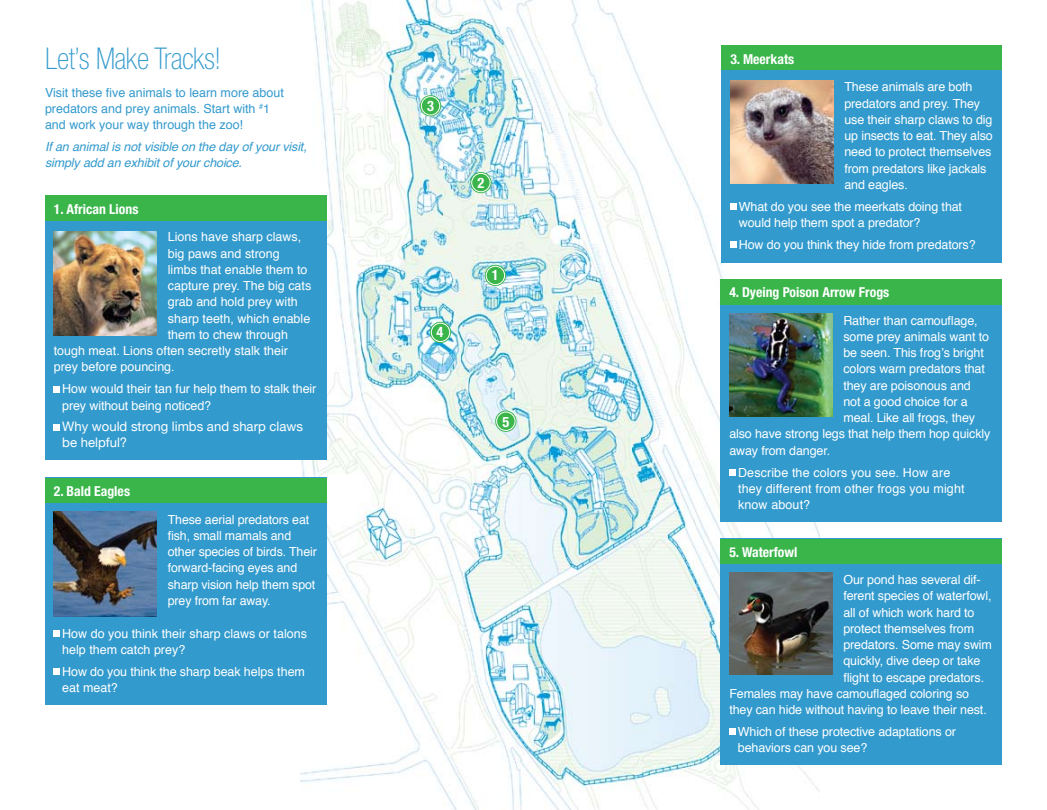
<style>
.page{position:relative;width:1047px;height:810px;background:#fff}
.page>*{position:absolute;margin:0;border:0;box-sizing:border-box;transform-origin:0 0}
.t1{font:100 condensed 30px "Helvetica Neue";letter-spacing:-.01em;color:#339acd}
.t2{font:700 condensed 14.38px "Helvetica Neue";color:#fff}
.t3{font:700 condensed 13.75px "Helvetica Neue";color:#fff}
.t4{font:13.12px/15.8px "Helvetica Neue";color:#fff}
.t5{font:12.5px/16.2px "Helvetica";letter-spacing:-.01em;color:#fff}
.t6{font:12.5px/16.2px "Helvetica";color:#339acd}
.t7{font:12.5px/16.2px "Helvetica";letter-spacing:.01em;color:#fff}
.t8{font:italic 12.5px/16.2px "Helvetica";letter-spacing:-.01em;color:#339acd}
</style>
<div class="page">
<img style="left:301px;top:0;width:518px;height:810px">
<svg style="left:485px;top:265px;width:21px;height:21px"></svg>
<div style="left:486px;top:266px;width:19px;height:19px;border:1px solid #fff;border-radius:50%"></div>
<svg style="left:420px;top:95px;width:21px;height:21px"></svg>
<div style="left:421px;top:96px;width:19px;height:19px;border:1px solid #fff;border-radius:50%"></div>
<svg style="left:470px;top:172px;width:21px;height:21px"></svg>
<div style="left:471px;top:173px;width:19px;height:19px;border:1px solid #fff;border-radius:50%"></div>
<svg style="left:430px;top:322px;width:21px;height:21px"></svg>
<div style="left:431px;top:323px;width:19px;height:19px;border:1px solid #fff;border-radius:50%"></div>
<svg style="left:495px;top:411px;width:21px;height:21px"></svg>
<div style="left:496px;top:412px;width:19px;height:19px;border:1px solid #fff;border-radius:50%"></div>
<div style="left:721px;top:45px;width:281px;height:217px;background:#329acd"></div>
<div style="left:721px;top:45px;width:281px;height:25px;background:#39b54a"></div>
<div style="left:730px;top:203px;width:6px;height:7px;background:#fff"></div>
<div style="left:730px;top:241px;width:6px;height:7px;background:#fff"></div>
<img style="left:730px;top:81px;width:103px;height:103px">
<div style="left:720px;top:539px;width:282px;height:226px;background:#329acd"></div>
<div style="left:720px;top:539px;width:282px;height:25px;background:#39b54a"></div>
<svg style="left:729px;top:729px;width:6px;height:6px"></svg>
<img style="left:729px;top:573px;width:103px;height:102px">
<div style="left:45px;top:196px;width:281px;height:264px;background:#329acd"></div>
<div style="left:45px;top:196px;width:281px;height:25px;background:#39b54a"></div>
<svg style="left:54px;top:386px;width:6px;height:6px"></svg>
<div style="left:54px;top:424px;width:6px;height:7px;background:#fff"></div>
<img style="left:54px;top:231px;width:103px;height:105px">
<div style="left:45px;top:478px;width:281px;height:227px;background:#329acd"></div>
<div style="left:45px;top:478px;width:281px;height:25px;background:#39b54a"></div>
<svg style="left:54px;top:631px;width:6px;height:6px"></svg>
<svg style="left:54px;top:669px;width:6px;height:6px"></svg>
<img style="left:54px;top:512px;width:103px;height:104px">
<div style="left:720px;top:279px;width:282px;height:243px;background:#329acd"></div>
<div style="left:720px;top:279px;width:282px;height:25px;background:#39b54a"></div>
<div style="left:729px;top:469px;width:6px;height:7px;background:#fff"></div>
<img style="left:729px;top:314px;width:103px;height:102px">
<h1 class="t1" style="left:45px;top:42px;width:177px">Let’s Make Tracks!</h1>
<p class="t6" style="left:45px;top:85px;width:240px">Visit these five animals to learn more about predators and prey animals. Start with <sup>#</sup>1 and work your way through the zoo!</p>
<p class="t8" style="left:45px;top:139px;width:263px">If an animal is not visible on the day of your visit, simply add an exhibit of your choice.</p>
<p class="t3" style="left:54px;top:201px;width:86px">1. African Lions</p>
<p class="t5" style="left:168px;top:229px;width:135px">Lions have sharp claws,</p>
<p class="t5" style="left:168px;top:246px;width:113px">big paws and strong</p>
<p class="t5" style="left:168px;top:262px;width:141px">limbs that enable them to</p>
<p class="t5" style="left:168px;top:278px;width:145px">capture prey. The big cats</p>
<p class="t5" style="left:168px;top:294px;width:131px">grab and hold prey with</p>
<p class="t5" style="left:168px;top:311px;width:144px">sharp teeth, which enable</p>
<p class="t5" style="left:168px;top:327px;width:122px">them to chew through</p>
<p class="t5" style="left:54px;top:343px;width:236px">tough meat. Lions often secretly stalk their</p>
<p class="t5" style="left:54px;top:359px;width:122px">prey before pouncing.</p>
<p class="t5" style="left:62px;top:381px;width:255px">How would their tan fur help them to stalk their prey without being noticed?</p>
<p class="t4" style="left:62px;top:419px;width:242px">Why would strong limbs and sharp claws be helpful?</p>
<p class="t3" style="left:54px;top:483px;width:78px">2. Bald Eagles</p>
<p class="t5" style="left:168px;top:511px;width:150px">These aerial predators eat fish, small mamals and other species of birds. Their forward-facing eyes and sharp vision help them spot prey from far away.</p>
<p class="t5" style="left:62px;top:626px;width:246px">How do you think their sharp claws or talons help them catch prey?</p>
<p class="t5" style="left:62px;top:664px;width:244px">How do you think the sharp beak helps them eat meat?</p>
<p class="t2" style="left:427px;top:97px;width:8px">3</p>
<p class="t2" style="left:436px;top:323px;width:8px">4</p>
<p class="t2" style="left:477px;top:174px;width:8px">2</p>
<p class="t2" style="left:492px;top:266px;width:8px">1</p>
<p class="t2" style="left:502px;top:413px;width:8px">5</p>
<p class="t3" style="left:730px;top:51px;width:65px">3. Meerkats</p>
<p class="t5" style="left:844px;top:79px;width:150px">These animals are both predators and prey. They use their sharp claws to dig up insects to eat. They also need to protect themselves from predators like jackals and eagles.</p>
<p class="t5" style="left:739px;top:198px;width:225px">What do you see the meerkats doing that would help them spot a predator?</p>
<p class="t5" style="left:739px;top:237px;width:238px">How do you think they hide from predators?</p>
<p class="t3" style="left:729px;top:284px;width:161px">4. Dyeing Poison Arrow Frogs</p>
<p class="t5" style="left:843px;top:313px;width:136px">Rather than camouflage,</p>
<p class="t5" style="left:843px;top:329px;width:147px">some prey animals want to</p>
<p class="t5" style="left:843px;top:345px;width:142px">be seen. This frog’s bright</p>
<p class="t5" style="left:843px;top:361px;width:143px">colors warn predators that</p>
<p class="t5" style="left:843px;top:378px;width:129px">they are poisonous and</p>
<p class="t5" style="left:843px;top:394px;width:126px">not a good choice for a</p>
<p class="t5" style="left:843px;top:410px;width:133px">meal. Like all frogs, they</p>
<p class="t5" style="left:729px;top:426px;width:262px">also have strong legs that help them hop quickly</p>
<p class="t5" style="left:729px;top:443px;width:102px">away from danger.</p>
<p class="t7" style="left:738px;top:464px;width:228px">Describe the colors you see. How are they different from other frogs you might know about?</p>
<p class="t3" style="left:729px;top:543px;width:70px">5. Waterfowl</p>
<p class="t5" style="left:843px;top:572px;width:139px">Our pond has several dif-</p>
<p class="t5" style="left:843px;top:588px;width:150px">ferent species of waterfowl,</p>
<p class="t5" style="left:843px;top:604px;width:133px">all of which work hard to</p>
<p class="t5" style="left:843px;top:621px;width:132px">protect themselves from</p>
<p class="t5" style="left:843px;top:637px;width:150px">predators. Some may swim</p>
<p class="t5" style="left:843px;top:653px;width:138px">quickly, dive deep or take</p>
<p class="t5" style="left:843px;top:669px;width:142px">flight to escape predators.</p>
<p class="t5" style="left:729px;top:686px;width:241px">Females may have camouflaged coloring so</p>
<p class="t5" style="left:729px;top:702px;width:259px">they can hide without having to leave their nest.</p>
<p class="t5" style="left:738px;top:724px;width:220px">Which of these protective adaptations or behaviors can you see?</p>
</div>
